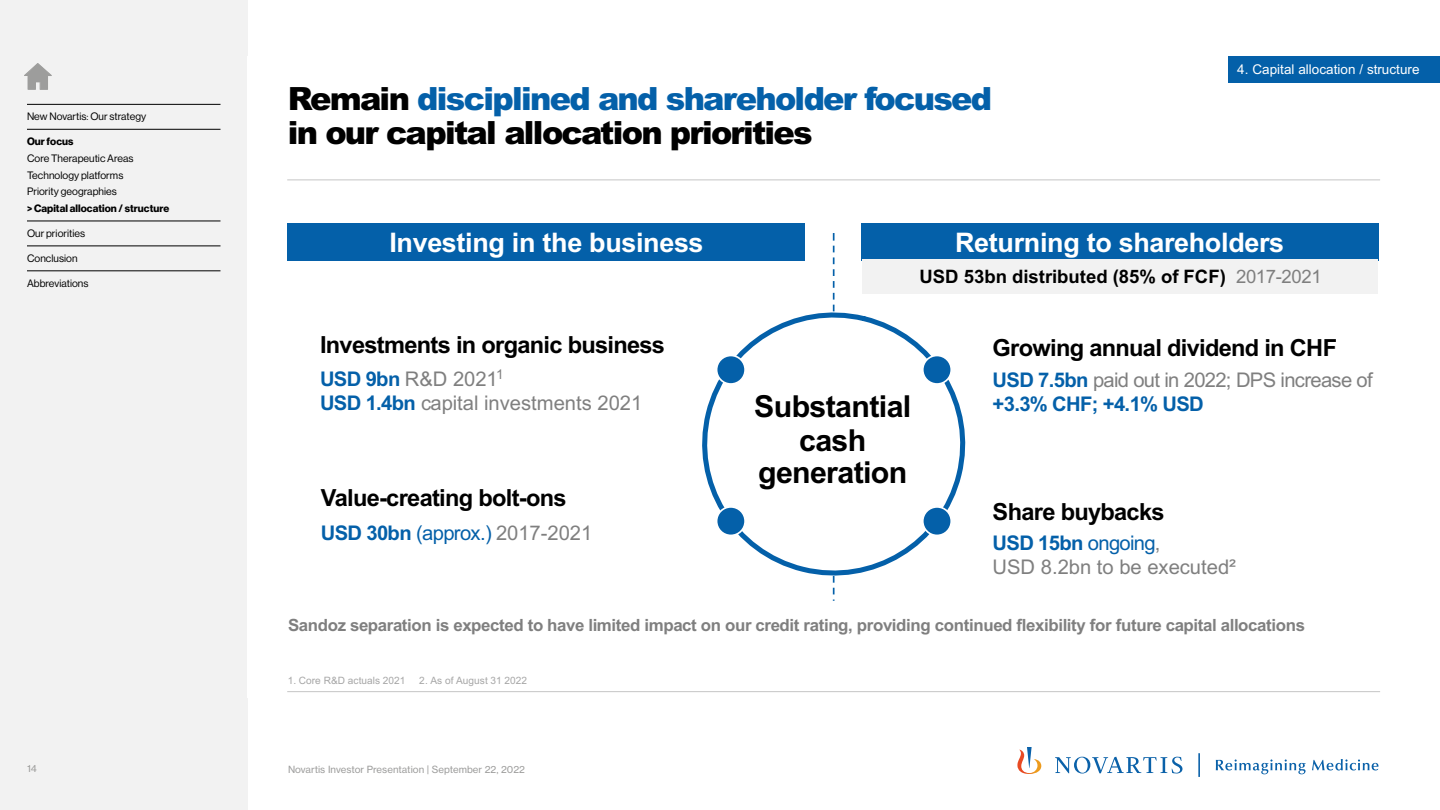
<style>
.page{position:relative;width:1440px;height:810px;background:#fff}
.page>*{position:absolute;margin:0;border:0;box-sizing:border-box;transform-origin:0 0}
.t1{font:900 32.03px/34px "Arial";letter-spacing:-.055em;color:#000}
.t2{font:700 30.3px/33px "Arial";letter-spacing:-.02em;color:#000;text-align:center}
.t3{font:700 26.92px "Arial";letter-spacing:-.015em;color:#fff}
.t4{font:700 23.62px "Arial";letter-spacing:-.03em;color:#000}
.t5{font:20.25px/23.5px "Arial";letter-spacing:-.005em;color:#7f7f7f}
.t6{font:20.25px/23.9px "Arial";letter-spacing:-.035em;color:#7f7f7f}
.t7{font:20.25px "Arial";letter-spacing:-.005em;color:#0460a9}
.t8{font:700 18.52px "Arial";color:#000}
.t9{font:700 16.88px "Arial";letter-spacing:-.02em;color:#7f7f7f}
.t10{font:13.5px "Arial";letter-spacing:.005em;color:#fff}
.t11{font:10.5px/16.6px "Volta Modern Display 55 Roman";letter-spacing:.005em;color:#000}
.t12{font:700 10.5px "Volta Modern Display 75";letter-spacing:.005em;color:#000}
.t13{font:10.12px "Arial";letter-spacing:.005em;color:#a6a6a6}
.t14{font:9.75px "Volta Modern Text 55 Roman";color:#9d9d9c}
.s1{color:#0460a9}
.s2{font-weight:700;color:#0460a9}
.s3{font-weight:700}
.s4{color:#7f7f7f}
.s5{font-weight:400;color:#7f7f7f}
</style>
<div class="page">
<svg style="left:1216px;top:759px;width:90px;height:15px"></svg>
<svg style="left:1312px;top:759px;width:66px;height:12px"></svg>
<svg style="left:1017px;top:747px;width:24px;height:27px"></svg>
<svg style="left:1055px;top:757px;width:127px;height:17px"></svg>
<hr style="left:1198px;top:753px;width:2px;height:24px;background:#0a61a9">
<div style="left:0;top:0;width:248px;height:810px;background:#f2f2f2"></div>
<hr style="left:27px;top:104px;width:193px;height:1px;background:#000">
<hr style="left:27px;top:129px;width:193px;height:1px;background:#000">
<hr style="left:27px;top:221px;width:193px;height:1px;background:#000">
<hr style="left:27px;top:246px;width:193px;height:1px;background:#000">
<hr style="left:27px;top:271px;width:193px;height:1px;background:#000">
<svg style="left:24px;top:63px;width:28px;height:27px"></svg>
<hr style="left:288px;top:179px;width:1092px;height:1px;background:#c6c6c6">
<hr style="left:288px;top:691px;width:1092px;height:1px;background:#c6c6c6">
<svg style="left:833px;top:233px;width:2px;height:67px"></svg>
<svg style="left:833px;top:587px;width:2px;height:7px"></svg>
<svg style="left:702px;top:304px;width:264px;height:279px"></svg>
<div style="left:717px;top:356px;width:28px;height:28px;background:#0460a9;border-radius:50%"></div>
<div style="left:716px;top:355px;width:30px;height:30px;border:2px solid #fff;border-radius:50%"></div>
<div style="left:923px;top:356px;width:28px;height:28px;background:#0460a9;border-radius:50%"></div>
<div style="left:922px;top:355px;width:30px;height:30px;border:2px solid #fff;border-radius:50%"></div>
<div style="left:717px;top:507px;width:28px;height:28px;background:#0460a9;border-radius:50%"></div>
<div style="left:716px;top:506px;width:30px;height:30px;border:2px solid #fff;border-radius:50%"></div>
<div style="left:923px;top:507px;width:28px;height:28px;background:#0460a9;border-radius:50%"></div>
<div style="left:922px;top:506px;width:30px;height:30px;border:2px solid #fff;border-radius:50%"></div>
<div style="left:288px;top:223px;width:517px;height:38px;background:#0460a9"></div>
<div style="left:861px;top:223px;width:517px;height:38px;background:#0460a9"></div>
<div style="left:862px;top:260px;width:516px;height:34px;background:#f2f2f2"></div>
<div style="left:1228px;top:56px;width:212px;height:26px;background:#0460a9"></div>
<p class="t11" style="left:27px;top:108px;width:121px">New Novartis: Our strategy</p>
<p class="t12" style="left:27px;top:135px;width:48px">Our focus</p>
<p class="t11" style="left:27px;top:150px;width:108px">Core Therapeutic Areas<br>Technology platforms<br>Priority geographies</p>
<p class="t12" style="left:27px;top:202px;width:144px">&gt; Capital allocation / structure</p>
<p class="t11" style="left:27px;top:225px;width:60px">Our priorities</p>
<p class="t11" style="left:27px;top:250px;width:52px">Conclusion</p>
<p class="t11" style="left:27px;top:275px;width:63px">Abbreviations</p>
<p class="t11" style="left:55px;top:133px;width:18px">cus</p>
<p class="t11" style="left:27px;top:183px;width:52px">Conclusion</p>
<h1 class="t1" style="left:288px;top:81px;width:706px">Remain <span class="s1">disciplined and shareholder focused </span>in our capital allocation priorities</h1>
<p class="t10" style="left:1237px;top:60px;width:184px">4. Capital allocation / structure</p>
<h3 class="t3" style="left:389px;top:224px;width:316px">Investing in the business</h3>
<h3 class="t3" style="left:955px;top:224px;width:330px">Returning to shareholders</h3>
<h3 class="t4" style="left:320px;top:328px;width:346px">Investments in organic business</h3>
<h3 class="t5" style="left:320px;top:367px;width:324px"><span class="s2">USD 9bn</span> R&amp;D 2021<sup>1<br></sup><span class="s2">USD 1.4bn</span> capital investments 2021</h3>
<h3 class="t4" style="left:321px;top:481px;width:247px">Value-creating bolt-ons</h3>
<h3 class="t7" style="left:321px;top:519px;width:273px"><span class="s3">USD 30bn</span> (approx.) <span class="s4">2017-2021</span></h3>
<h3 class="t8" style="left:919px;top:264px;width:404px">USD 53bn distributed (85% of FCF) <span class="s5">2017-2021</span></h3>
<h2 class="t2" style="left:754px;top:390px;width:159px">Substantial cash generation</h2>
<h3 class="t4" style="left:993px;top:331px;width:346px">Growing annual dividend in CHF</h3>
<h3 class="t6" style="left:993px;top:368px;width:382px"><span class="s2">USD 7.5bn</span> paid out in 2022; DPS increase of <span class="s2">+3.3% CHF; +4.1% USD</span></h3>
<h3 class="t4" style="left:993px;top:495px;width:173px">Share buybacks</h3>
<h3 class="t5" style="left:993px;top:531px;width:245px"><span class="s2">USD 15bn</span> <span class="s1">ongoing</span>,<br>USD 8.2bn to be executed²</h3>
<h3 class="t9" style="left:288px;top:614px;width:1019px">Sandoz separation is expected to have limited impact on our credit rating, providing continued flexibility for future capital allocations</h3>
<p class="t13" style="left:288px;top:673px;width:119px">1. Core R&amp;D actuals 2021</p>
<p class="t13" style="left:419px;top:673px;width:109px">2. As of August 31 2022</p>
<p class="t14" style="left:27px;top:762px;width:11px">14</p>
<p class="t14" style="left:288px;top:763px;width:239px">Novartis Investor Presentation | September 22, 2022</p>
</div>
